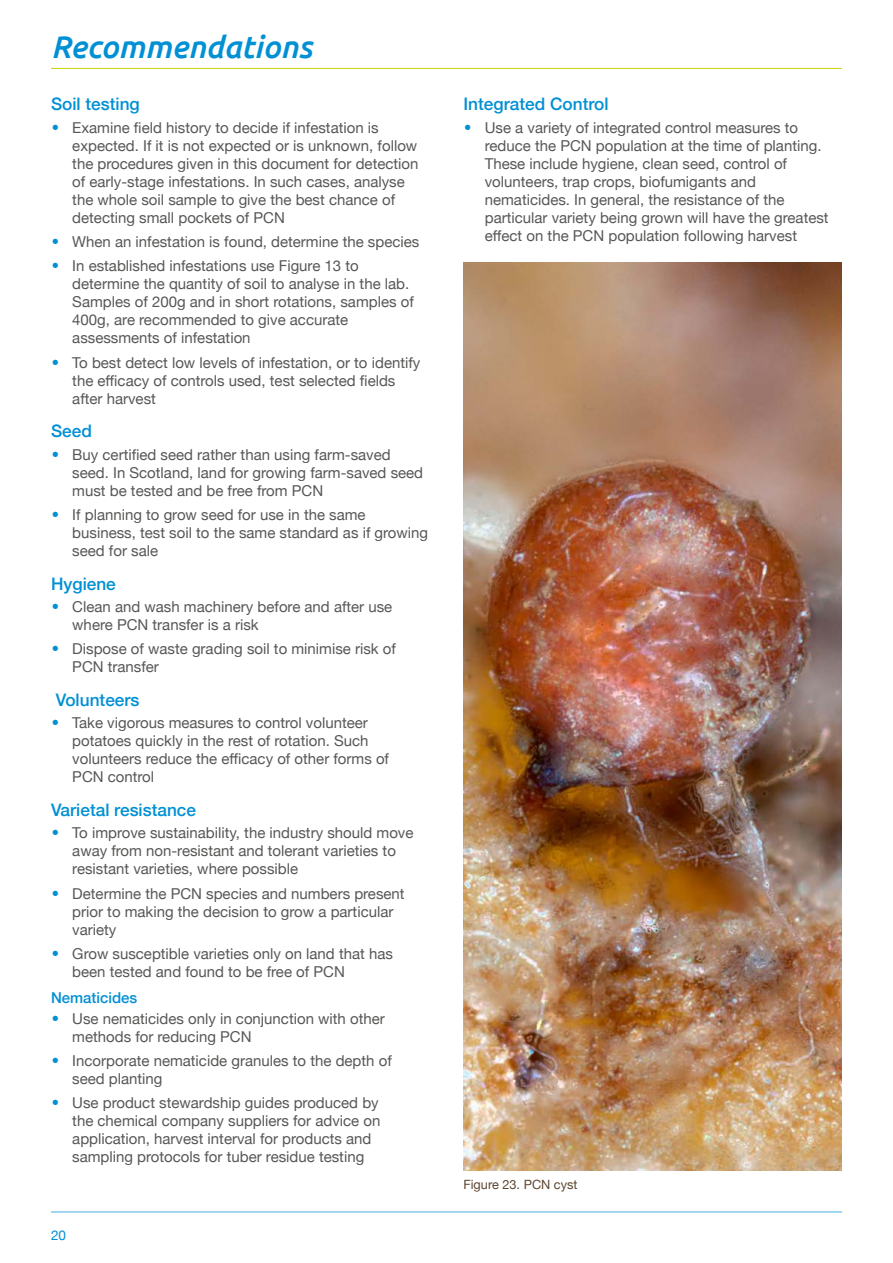
<style>
.page{position:relative;width:893px;height:1263px;background:#fff}
.page>*{position:absolute;margin:0;border:0;box-sizing:border-box;transform-origin:0 0}
.PAGE_TITLE{font:italic 500 31.5px "Ubuntu";color:#0090d4}
.BLUE_SUB_HEADING_1{font:500 17.25px "Helvetica Neue";color:#0090d4}
.t1{font:15px/18px "Helvetica Neue";color:#575756}
.BLUE_SUB_HEADING_2{font:500 15px "Helvetica Neue";color:#0090d4}
.t2{font:13.5px "Helvetica Neue";color:#0090d4}
.MAIN_CAPTION{font:12.75px "Helvetica Neue";color:#5c4530}
.s1{font-weight:700;font-size:24px;color:#0090d4}
</style>
<div class="page">
<hr style="left:51px;top:1211px;width:791px;height:1px;background:#0090d4">
<hr style="left:51px;top:68px;width:791px;height:1px;background:#c8d300">
<img style="left:463px;top:263px;width:379px;height:907px">
<p class="PAGE_TITLE" style="left:51px;top:28px;width:262px">Recommendations</p>
<p class="BLUE_SUB_HEADING_1" style="left:51px;top:90px;width:90px">Soil testing</p>
<p class="t1" style="left:72px;top:119px;width:348px;text-indent:-21px"><span class="s1">•</span> Examine field history to decide if infestation is expected. If it is not expected or is unknown, follow the procedures given in this document for detection of early-stage infestations. In such cases, analyse the whole soil sample to give the best chance of detecting small pockets of PCN</p>
<p class="t1" style="left:51px;top:234px;width:370px"><span class="s1">•</span> When an infestation is found, determine the species</p>
<p class="t1" style="left:72px;top:258px;width:343px;text-indent:-21px"><span class="s1">•</span> In established infestations use Figure 13 to determine the quantity of soil to analyse in the lab.<br>Samples of 200g and in short rotations, samples of 400g, are recommended to give accurate assessments of infestation</p>
<p class="t1" style="left:72px;top:354px;width:350px;text-indent:-21px"><span class="s1">•</span> To best detect low levels of infestation, or to identify the efficacy of controls used, test selected fields after harvest</p>
<p class="BLUE_SUB_HEADING_1" style="left:51px;top:417px;width:42px">Seed</p>
<p class="t1" style="left:72px;top:446px;width:352px;text-indent:-21px"><span class="s1">•</span> Buy certified seed rather than using farm-saved seed. In Scotland, land for growing farm-saved seed must be tested and be free from PCN</p>
<p class="t1" style="left:72px;top:507px;width:357px;text-indent:-21px"><span class="s1">•</span> If planning to grow seed for use in the same business, test soil to the same standard as if growing seed for sale</p>
<p class="BLUE_SUB_HEADING_1" style="left:51px;top:570px;width:66px">Hygiene</p>
<p class="t1" style="left:72px;top:598px;width:322px;text-indent:-21px"><span class="s1">•</span> Clean and wash machinery before and after use where PCN transfer is a risk</p>
<p class="t1" style="left:72px;top:641px;width:325px;text-indent:-21px"><span class="s1">•</span> Dispose of waste grading soil to minimise risk of<br>PCN transfer</p>
<p class="BLUE_SUB_HEADING_1" style="left:56px;top:686px;width:85px">Volunteers</p>
<p class="t1" style="left:72px;top:715px;width:318px;text-indent:-21px"><span class="s1">•</span> Take vigorous measures to control volunteer potatoes quickly in the rest of rotation. Such volunteers reduce the efficacy of other forms of PCN control</p>
<p class="BLUE_SUB_HEADING_1" style="left:51px;top:796px;width:147px">Varietal resistance</p>
<p class="t1" style="left:72px;top:825px;width:343px;text-indent:-21px"><span class="s1">•</span> To improve sustainability, the industry should move away from non-resistant and tolerant varieties to resistant varieties, where possible</p>
<p class="t1" style="left:72px;top:885px;width:334px;text-indent:-21px"><span class="s1">•</span> Determine the PCN species and numbers present prior to making the decision to grow a particular variety</p>
<p class="t1" style="left:72px;top:945px;width:322px;text-indent:-21px"><span class="s1">•</span> Grow susceptible varieties only on land that has been tested and found to be free of PCN</p>
<p class="BLUE_SUB_HEADING_2" style="left:51px;top:986px;width:88px">Nematicides</p>
<p class="t1" style="left:72px;top:1010px;width:314px;text-indent:-21px"><span class="s1">•</span> Use nematicides only in conjunction with other methods for reducing PCN</p>
<p class="t1" style="left:72px;top:1052px;width:321px;text-indent:-21px"><span class="s1">•</span> Incorporate nematicide granules to the depth of seed planting</p>
<p class="t1" style="left:72px;top:1095px;width:310px;text-indent:-21px"><span class="s1">•</span> Use product stewardship guides produced by the chemical company suppliers for advice on application, harvest interval for products and sampling protocols for tuber residue testing</p>
<p class="t2" style="left:51px;top:1225px;width:17px">20</p>
<p class="BLUE_SUB_HEADING_1" style="left:463px;top:90px;width:147px">Integrated Control</p>
<p class="t1" style="left:485px;top:119px;width:345px;text-indent:-21px"><span class="s1">•</span> Use a variety of integrated control measures to reduce the PCN population at the time of planting.<br>These include hygiene, clean seed, control of volunteers, trap crops, biofumigants and nematicides. In general, the resistance of the particular variety being grown will have the greatest effect on the PCN population following harvest</p>
<p class="MAIN_CAPTION" style="left:463px;top:1175px;width:116px">Figure 23. PCN cyst</p>
</div>
